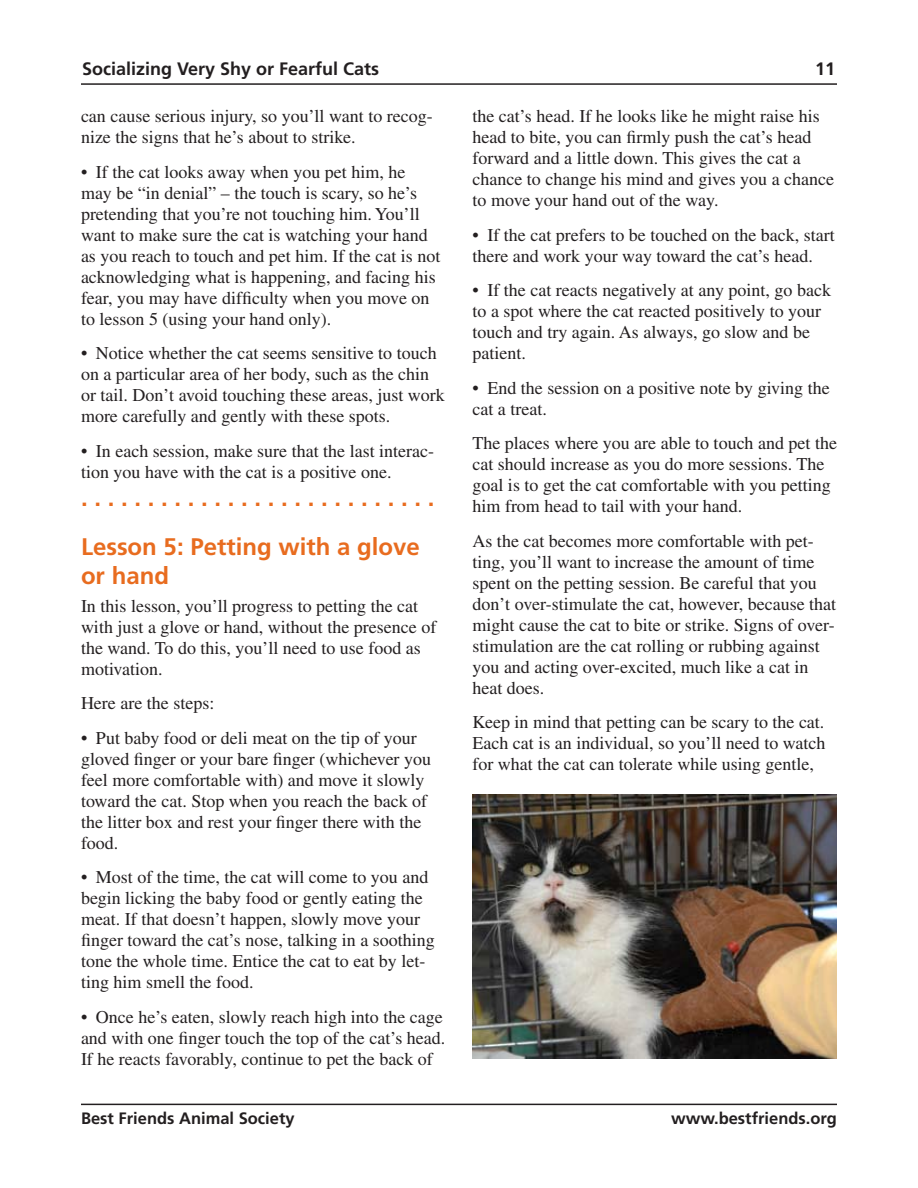
<style>
.page{position:relative;width:918px;height:1188px;background:#fff}
.page>*{position:absolute;margin:0;border:0;box-sizing:border-box;transform-origin:0 0}
.t1{font:700 24px/49.1px "Frutiger";color:#e86c1f}
.t2{font:18px/21px "Times";color:#231f20}
.t3{font:700 18px "Frutiger";color:#231f20}
.t4{font:700 16.5px "Frutiger";color:#231f20}
</style>
<div class="page">
<hr style="left:81px;top:1104px;width:756px;height:1px;background:#231f20">
<hr style="left:81px;top:83px;width:756px;height:2px;background:#231f20">
<img style="left:472px;top:795px;width:365px;height:263px">
<p class="t3" style="left:82px;top:58px;width:299px">Socializing Very Shy or Fearful Cats</p>
<p class="t3" style="left:815px;top:58px;width:22px">11</p>
<p class="t2" style="left:81px;top:105px;width:353px">can cause serious injury, so you’ll want to recog&shy;nize the signs that he’s about to strike.</p>
<p class="t2" style="left:81px;top:161px;width:361px">• If the cat looks away when you pet him, he may be “in denial” – the touch is scary, so he’s pretending that you’re not touching him. You’ll want to make sure the cat is watching your hand as you reach to touch and pet him. If the cat is not acknowledging what is happening, and facing his fear, you may have difficulty when you move on to lesson 5 (using your hand only).</p>
<p class="t2" style="left:81px;top:342px;width:365px">• Notice whether the cat seems sensitive to touch on a particular area of her body, such as the chin or tail. Don’t avoid touching these areas, just work more carefully and gently with these spots.</p>
<p class="t2" style="left:81px;top:440px;width:355px">• In each session, make sure that the last interac&shy;tion you have with the cat is a positive one.</p>
<h1 class="t1" style="left:81px;top:473px;width:355px">. . . . . . . . . . . . . . . . . . . . . . . . . . .<br>Lesson 5: Petting with a glove</h1>
<h1 class="t1" style="left:81px;top:551px;width:90px">or hand</h1>
<p class="t2" style="left:81px;top:595px;width:357px">In this lesson, you’ll progress to petting the cat with just a glove or hand, without the presence of the wand. To do this, you’ll need to use food as motivation.</p>
<p class="t2" style="left:81px;top:693px;width:135px">Here are the steps:</p>
<p class="t2" style="left:81px;top:727px;width:352px">• Put baby food or deli meat on the tip of your gloved finger or your bare finger (whichever you feel more comfortable with) and move it slowly toward the cat. Stop when you reach the back of the litter box and rest your finger there with the food.</p>
<p class="t2" style="left:81px;top:867px;width:355px">• Most of the time, the cat will come to you and begin licking the baby food or gently eating the meat. If that doesn’t happen, slowly move your finger toward the cat’s nose, talking in a soothing tone the whole time. Entice the cat to eat by let&shy;ting him smell the food.</p>
<p class="t2" style="left:81px;top:1006px;width:366px">• Once he’s eaten, slowly reach high into the cage and with one finger touch the top of the cat’s head.<br>If he reacts favorably, continue to pet the back of</p>
<p class="t2" style="left:472px;top:105px;width:363px">the cat’s head. If he looks like he might raise his head to bite, you can firmly push the cat’s head forward and a little down. This gives the cat a chance to change his mind and gives you a chance to move your hand out of the way.</p>
<p class="t2" style="left:472px;top:224px;width:364px">• If the cat prefers to be touched on the back, start there and work your way toward the cat’s head.</p>
<p class="t2" style="left:472px;top:279px;width:360px">• If the cat reacts negatively at any point, go back to a spot where the cat reacted positively to your touch and try again. As always, go slow and be patient.</p>
<p class="t2" style="left:472px;top:377px;width:359px">• End the session on a positive note by giving the cat a treat.</p>
<p class="t2" style="left:472px;top:432px;width:366px">The places where you are able to touch and pet the cat should increase as you do more sessions. The goal is to get the cat comfortable with you petting him from head to tail with your hand.</p>
<p class="t2" style="left:472px;top:530px;width:365px">As the cat becomes more comfortable with pet&shy;ting, you’ll want to increase the amount of time spent on the petting session. Be careful that you don’t over-stimulate the cat, however, because that might cause the cat to bite or strike. Signs of over&shy;stimulation are the cat rolling or rubbing against you and acting over-excited, much like a cat in heat does.</p>
<p class="t2" style="left:472px;top:711px;width:355px;text-align:justify">Keep in mind that petting can be scary to the cat.<br>Each cat is an individual, so you’ll need to watch for what the cat can tolerate while using gentle,</p>
<p class="t4" style="left:81px;top:1109px;width:215px">Best Friends Animal Society</p>
<p class="t4" style="left:671px;top:1109px;width:167px">www.bestfriends.org</p>
</div>
